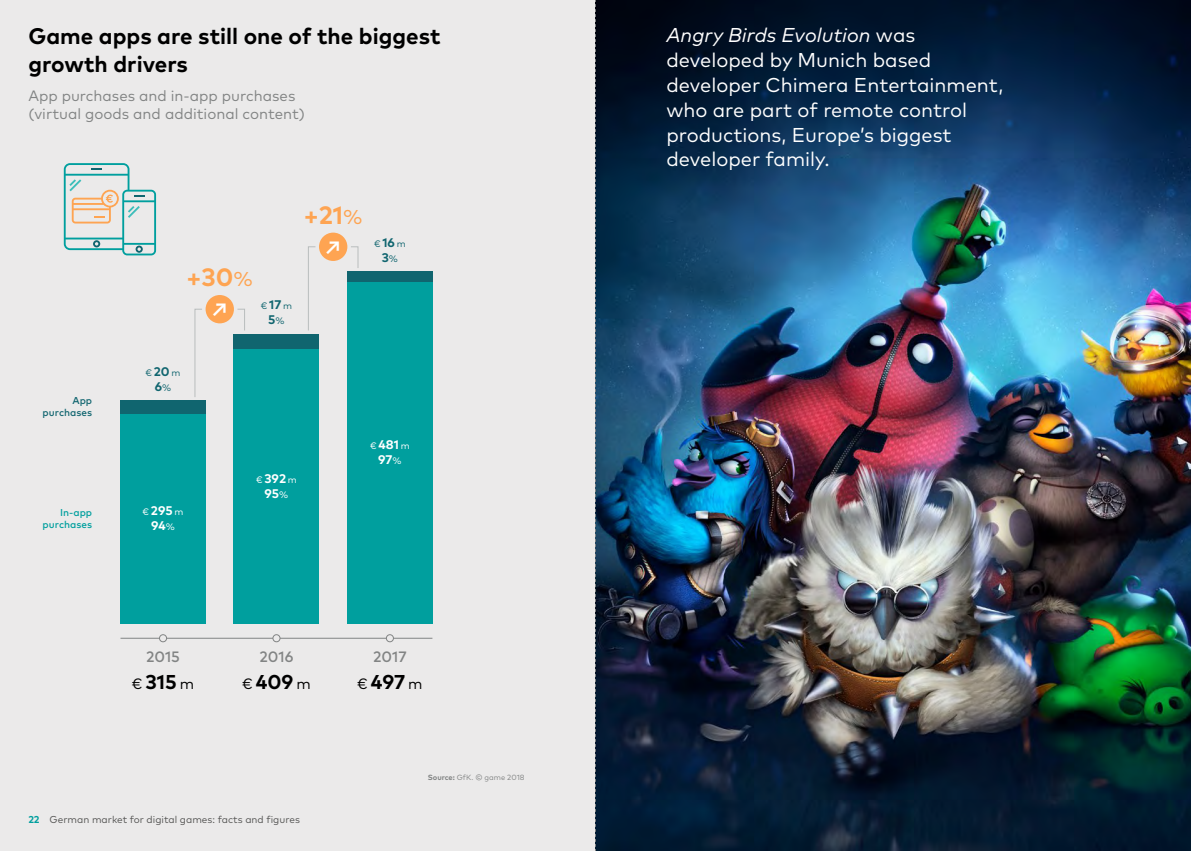
<style>
.page{position:relative;width:1191px;height:851px;background:#fff}
.page>*{position:absolute;margin:0;border:0;box-sizing:border-box;transform-origin:0 0}
.t1{font:700 25px "Mark OT";color:#fea452}
.t2{font:700 22.5px/28.4px "Mark OT";color:#000}
.t3{font:20px/24.8px "Mark OT";color:#fff}
.t4{font:700 20px "Mark OT";color:#000}
.t5{font:700 20px "Mark OT";color:#fff}
.t6{font:15px/17.8px "Mark OT";color:#828484}
.t7{font:500 15px "Mark OT";color:#828484}
.t8{font:700 12.5px/15px "Mark OT";color:#fff;text-align:center}
.t9{font:700 12.5px "Mark OT";color:#10656f}
.t10{font:10px "Mark OT";color:#545453}
.t11{font:500 10px/12px "Mark OT";color:#009f9e;text-align:right}
.t12{font:500 10px/12px "Mark OT";color:#10656f;text-align:right}
.t13{font:9.38px "Mark OT";color:#10656f}
.t14{font:7.5px "Mark OT";color:#828484}
.s1{font-weight:400;font-size:20px}
.s2{font-weight:700;font-size:12.5px}
.s3{font-weight:400;font-size:9.38px}
.s4{font-weight:400;font-size:15px}
.s5{font-weight:700}
.s6{font-weight:700;color:#009f9e}
.s7{font-style:italic}
</style>
<div class="page">
<div style="left:0;top:0;width:595px;height:850px;background:#ebeaea"></div>
<div style="left:120px;top:414px;width:86px;height:210px;background:#009f9e"></div>
<div style="left:120px;top:400px;width:86px;height:14px;background:#10656f"></div>
<div style="left:347px;top:271px;width:85px;height:11px;background:#10656f"></div>
<div style="left:347px;top:282px;width:85px;height:342px;background:#009f9e"></div>
<div style="left:234px;top:348px;width:85px;height:276px;background:#009f9e"></div>
<div style="left:234px;top:334px;width:85px;height:14px;background:#10656f"></div>
<svg style="left:194px;top:308px;width:8px;height:89px"></svg>
<svg style="left:237px;top:308px;width:8px;height:23px"></svg>
<div style="left:206px;top:295px;width:28px;height:28px;background:#fea452;border-radius:50%"></div>
<svg style="left:308px;top:246px;width:8px;height:85px"></svg>
<svg style="left:351px;top:246px;width:7px;height:22px"></svg>
<div style="left:319px;top:232px;width:28px;height:29px;background:#fea452;border-radius:50%"></div>
<hr style="left:120px;top:637px;width:312px;height:1px;background:#828484">
<div style="left:159px;top:634px;width:8px;height:8px;background:#ebeaea;border:1px solid #828484;border-radius:50%"></div>
<div style="left:386px;top:634px;width:8px;height:8px;background:#ebeaea;border:1px solid #828484;border-radius:50%"></div>
<div style="left:272px;top:634px;width:8px;height:8px;background:#ebeaea;border:1px solid #828484;border-radius:50%"></div>
<svg style="left:64px;top:163px;width:92px;height:92px"></svg>
<img style="left:596px;top:0;width:595px;height:850px">
<svg style="left:595px;top:0;width:1px;height:850px"></svg>
<p class="t2" style="left:28px;top:21px;width:413px">Game apps are still one of the biggest growth drivers</p>
<p class="t6" style="left:28px;top:86px;width:278px">App purchases and in-app purchases (virtual goods and additional content)</p>
<p class="t12" style="left:42px;top:394px;width:51px">App purchases</p>
<p class="t11" style="left:42px;top:506px;width:51px">In-app purchases</p>
<p class="t1" style="left:187px;top:261px;width:68px">+30<span class="s1">%</span></p>
<p class="t5" style="left:210px;top:296px;width:21px">↗</p>
<p class="t13" style="left:261px;top:300px;width:33px">€ <span class="s2">17</span> m</p>
<p class="t9" style="left:268px;top:311px;width:18px">5<span class="s3">%</span></p>
<p class="t1" style="left:304px;top:199px;width:60px">+21<span class="s1">%</span></p>
<p class="t5" style="left:323px;top:233px;width:21px">↗</p>
<p class="t13" style="left:374px;top:237px;width:33px">€ <span class="s2">16</span> m</p>
<p class="t9" style="left:382px;top:249px;width:18px">3<span class="s3">%</span></p>
<p class="t13" style="left:145px;top:366px;width:37px">€ <span class="s2">20</span> m</p>
<p class="t9" style="left:155px;top:378px;width:18px">6<span class="s3">%</span></p>
<p class="t8" style="left:143px;top:503px;width:42px"><span class="s3">€</span> 295 <span class="s3">m<br></span>94<span class="s3">%</span></p>
<p class="t8" style="left:256px;top:470px;width:42px"><span class="s3">€</span> 392 <span class="s3">m<br></span>95<span class="s3">%</span></p>
<p class="t8" style="left:370px;top:437px;width:41px"><span class="s3">€</span> 481 <span class="s3">m<br></span>97<span class="s3">%</span></p>
<p class="t7" style="left:146px;top:646px;width:35px">2015</p>
<p class="t7" style="left:259px;top:646px;width:35px">2016</p>
<p class="t7" style="left:373px;top:646px;width:35px">2017</p>
<p class="t4" style="left:132px;top:669px;width:64px"><span class="s4">€</span> 315 <span class="s4">m</span></p>
<p class="t4" style="left:242px;top:669px;width:70px"><span class="s4">€</span> 409 <span class="s4">m</span></p>
<p class="t4" style="left:357px;top:669px;width:67px"><span class="s4">€</span> 497 <span class="s4">m</span></p>
<p class="t14" style="left:428px;top:772px;width:98px"><span class="s5">Source:</span> GfK. © game 2018</p>
<p class="t10" style="left:28px;top:812px;width:273px"><span class="s6">22</span> German market for digital games: facts and figures</p>
<p class="t3" style="left:666px;top:23px;width:338px"><span class="s7">Angry Birds Evolution</span> was developed by Munich based developer Chimera Entertainment, who are part of remote control productions, Europe’s biggest developer family.</p>
</div>
